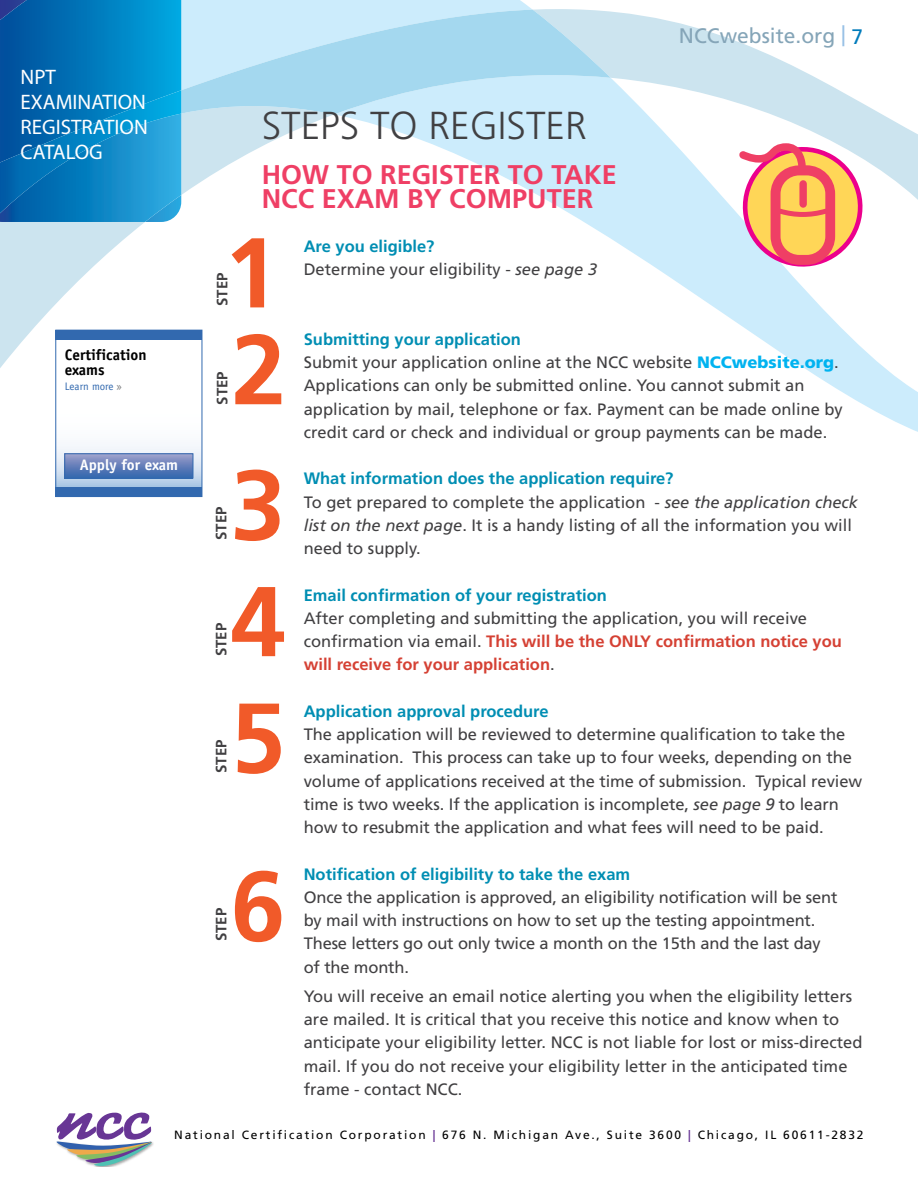
<style>
.page{position:relative;width:918px;height:1188px;background:#fff}
.page>*{position:absolute;margin:0;border:0;box-sizing:border-box;transform-origin:0 0}
.t1{font:700 99px "Frutiger LT";color:#f15a29}
.t2{font:300 39px "Frutiger LT";color:#414042}
.t3{font:700 27px/24px "Frutiger LT";color:#ef3f65}
.t4{font:21px/25.2px "Myriad Pro";color:#fff}
.t5{font:21px "Frutiger LT";color:#85a5b8}
.t6{font:16.5px/23.2px "Frutiger LT";color:#414042}
.t7{font:700 16.5px "Frutiger LT";color:#008eb3}
.t8{font:700 15.3px/15.3px "Officina Sans";color:#000}
.t9{font:700 15.3px "Officina Sans";color:#fff}
.t10{font:700 15px "Frutiger LT";color:#414042}
.t11{font:12px "Frutiger LT";letter-spacing:.15em;color:#000}
.t12{font:10.95px "Officina Sans";color:#3269af}
.s1{color:#808285}
.s2{font-weight:700;color:#008eb3}
.s3{font-style:italic}
.s4{color:#97c0e6}
.s5{color:#007bbb}
.s6{font-weight:900;color:#00b3f0}
.s7{font-weight:700;color:#d54134}
.s8{font-weight:700;color:#683695}
</style>
<div class="page">
<svg style="left:0;top:0;width:918px;height:448px"></svg>
<svg style="left:0;top:10px;width:611px;height:283px"></svg>
<svg style="left:0;top:0;width:181px;height:222px;background:#077dbf"></svg>
<img style="left:94px;top:1142px;width:60px;height:25px">
<svg style="left:56px;top:1112px;width:96px;height:54px"></svg>
<svg style="left:58px;top:340px;width:142px;height:147px"></svg>
<div style="left:56px;top:330px;width:146px;height:10px;background:#3269af"></div>
<div style="left:56px;top:487px;width:146px;height:10px;background:#3269af"></div>
<svg style="left:66px;top:456px;width:125px;height:20px;background:#6580ba"></svg>
<div style="left:64px;top:454px;width:129px;height:24px;border:1px solid #3269af"></div>
<svg style="left:731px;top:135px;width:144px;height:137px"></svg>
<p class="t4" style="left:21px;top:64px;width:129px">NPT<br>EXAMINATION<br>REGISTRATION<br>CATALOG</p>
<p class="t8" style="left:65px;top:347px;width:83px">Certification exams</p>
<p class="t12" style="left:65px;top:380px;width:59px">Learn more <span class="s1">»</span></p>
<p class="t9" style="left:80px;top:455px;width:100px">Apply for exam</p>
<h2 class="t2" style="left:262px;top:103px;width:327px">STEPS TO REGISTER</h2>
<h3 class="t3" style="left:262px;top:163px;width:356px">HOW TO REGISTER TO TAKE<br>NCC EXAM BY COMPUTER</h3>
<p class="t6" style="left:304px;top:235px;width:295px"><span class="s2">Are you eligible?<br></span>Determine your eligibility - <span class="s3">see page 3</span></p>
<h1 class="t1" style="left:224px;top:215px;width:57px">1</h1>
<p class="t10" style="left:213px;top:306px;width:35px;rotate:-90deg">STEP</p>
<p class="t5" style="left:679px;top:23px;width:186px">NCCwebsite.org <span class="s4">|</span> <span class="s5">7</span></p>
<h1 class="t1" style="left:231px;top:312px;width:57px">2</h1>
<p class="t10" style="left:213px;top:405px;width:35px;rotate:-90deg">STEP</p>
<p class="t10" style="left:213px;top:540px;width:35px;rotate:-90deg">STEP</p>
<h1 class="t1" style="left:231px;top:447px;width:57px">3</h1>
<h1 class="t1" style="left:231px;top:564px;width:57px">4</h1>
<p class="t10" style="left:213px;top:656px;width:35px;rotate:-90deg">STEP</p>
<p class="t10" style="left:213px;top:773px;width:35px;rotate:-90deg">STEP</p>
<h1 class="t1" style="left:231px;top:680px;width:57px">5</h1>
<p class="t10" style="left:213px;top:941px;width:35px;rotate:-90deg">STEP</p>
<h1 class="t1" style="left:231px;top:848px;width:57px">6</h1>
<p class="t6" style="left:304px;top:328px;width:541px"><span class="s2">Submitting your application<br></span>Submit your application online at the NCC website <span class="s6">NCCwebsite.org</span>.<br>Applications can only be submitted online. You cannot submit an application by mail, telephone or fax. Payment can be made online by credit card or check and individual or group payments can be made.</p>
<p class="t6" style="left:304px;top:467px;width:556px"><span class="s2">What information does the application require?<br></span>To get prepared to complete the application - <span class="s3">see the application check list on the next page</span>. It is a handy listing of all the information you will need to supply.</p>
<p class="t7" style="left:304px;top:585px;width:305px">Email confirmation of your registration</p>
<p class="t6" style="left:304px;top:607px;width:540px">After completing and submitting the application, you will receive confirmation via email. <span class="s7">This will be the ONLY confirmation notice you will receive for your application</span>.</p>
<p class="t7" style="left:304px;top:702px;width:246px">Application approval procedure</p>
<p class="t6" style="left:304px;top:723px;width:560px">The application will be reviewed to determine qualification to take the examination. This process can take up to four weeks, depending on the volume of applications received at the time of submission. Typical review time is two weeks. If the application is incomplete, <span class="s3">see page 9</span> to learn how to resubmit the application and what fees will need to be paid.</p>
<p class="t7" style="left:304px;top:864px;width:328px">Notification of eligibility to take the exam</p>
<p class="t6" style="left:304px;top:886px;width:535px">Once the application is approved, an eligibility notification will be sent by mail with instructions on how to set up the testing appointment.<br>These letters go out only twice a month on the 15th and the last day of the month.</p>
<p class="t6" style="left:304px;top:985px;width:560px">You will receive an email notice alerting you when the eligibility letters are mailed. It is critical that you receive this notice and know when to anticipate your eligibility letter. NCC is not liable for lost or miss-directed mail. If you do not receive your eligibility letter in the anticipated time frame - contact NCC.</p>
<p class="t11" style="left:174px;top:1127px;width:691px">National Certification Corporation <span class="s8">|</span> 676 N. Michigan Ave., Suite 3600 <span class="s8">|</span> Chicago, IL 60611-2832</p>
</div>
